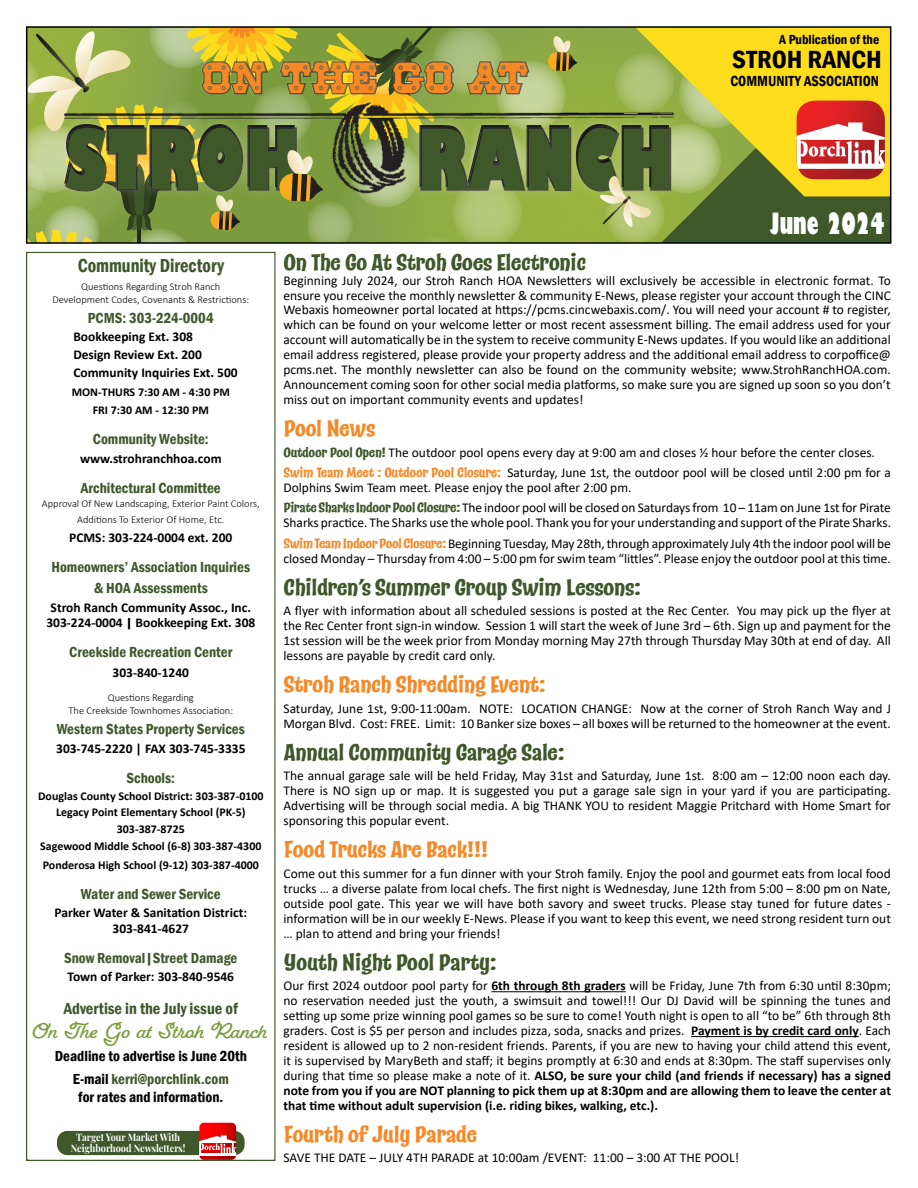
<style>
.page{position:relative;width:918px;height:1188px;background:#fff}
.page>*{position:absolute;margin:0;border:0;box-sizing:border-box;transform-origin:0 0}
.t1{font:800 condensed 81.3px "Gill Sans";letter-spacing:.02em;color:#3f5829}
.t2{font:43.5px "HWT Archimedes Hex";letter-spacing:.02em;color:#f68725}
.t3{font:800 condensed 28.5px "Gill Sans";color:#fff;scale:.87 1}
.t4{font:600 condensed 25.5px "Franklin Gothic";color:#000;scale:1.06 1}
.t5{font:700 22.5px "Catseye";letter-spacing:-.03em;color:#3f572a}
.t6{font:700 22.5px "Catseye";letter-spacing:-.03em;color:#f68826}
.t7{font:700 19.5px "Fairwater Script";color:#7b9c3d}
.t8{font:600 condensed 19.5px "Franklin Gothic";color:#3f572a;scale:.95 1}
.t9{font:600 condensed 16.5px "Franklin Gothic";color:#3f572a}
.t10{font:600 condensed 15px/21.6px "Franklin Gothic";color:#3f572a;text-align:center}
.t11{font:600 condensed 15px/23.4px "Franklin Gothic";color:#000;text-align:center}
.t12{font:600 condensed 15px "Franklin Gothic";color:#000;scale:.96 1}
.t13{font:13.5px/15px "Calibri";color:#000;text-align:justify}
.t14{font:700 13.5px/18.1px "Calibri";color:#000;text-align:center}
.t15{font:600 condensed 13.5px "Franklin Gothic";color:#000}
.t16{font:700 12px/16.6px "Calibri";color:#000;text-align:center}
.t17{font:300 10.5px/13.6px "Calibri";color:#000;text-align:center}
.t18{font:700 10.35px/11.2px "Playfair Display";color:#fff;text-align:center;scale:.89 1}
.s1{font-family:"Franklin Gothic";font-weight:600;font-stretch:condensed}
.s2{color:#3f572a}
.s3{font-family:"Catseye";font-weight:700;color:#3f572a}
.s4{font-family:"Catseye";font-weight:700;color:#f68826}
.s5{font-weight:700}
</style>
<div class="page">
<div style="left:57px;top:1131px;width:188px;height:24px;background:#3f572a;border-radius:10px"></div>
<svg style="left:199px;top:1123px;width:37px;height:37px"></svg>
<svg style="left:29px;top:29px;width:859px;height:212px"></svg>
<div style="left:26px;top:26px;width:865px;height:218px;border:2px solid #000"></div>
<hr style="left:491px;top:991px;width:135px;height:1px;background:#000">
<hr style="left:691px;top:1036px;width:168px;height:1px;background:#000">
<h2 class="t2" style="left:202px;top:59px;width:328px">ON THE GO AT</h2>
<h1 class="t1" style="left:66px;top:108px;width:235px">STROH</h1>
<h1 class="t1" style="left:418px;top:108px;width:257px">RANCH</h1>
<p class="t15" style="left:779px;top:30px;width:101px">A Publication of the</p>
<h3 class="t4" style="left:732px;top:42px;width:143px">STROH RANCH</h3>
<p class="t12" style="left:730px;top:71px;width:156px">COMMUNITY ASSOCIATION</p>
<h3 class="t3" style="left:770px;top:205px;width:134px">June 2024</h3>
<h3 class="t8" style="left:78px;top:253px;width:155px">Community Directory</h3>
<p class="t17" style="left:52px;top:279px;width:198px">Questions Regarding Stroh Ranch<br>Development Codes, Covenants &amp; Restrictions:</p>
<p class="t10" style="left:88px;top:307px;width:127px">PCMS: 303-224-0004</p>
<p class="t14" style="left:73px;top:327px;width:166px;text-align:left">Bookkeeping Ext. 308<br>Design Review Ext. 200<br>Community Inquiries Ext. 500</p>
<p class="t16" style="left:72px;top:382px;width:160px;line-height:18.1px">MON-THURS 7:30 AM - 4:30 PM<br>FRI 7:30 AM - 12:30 PM</p>
<p class="t10" style="left:93px;top:428px;width:117px">Community Website:</p>
<p class="t14" style="left:80px;top:449px;width:143px">www.strohranchhoa.com</p>
<p class="t10" style="left:81px;top:477px;width:141px">Architectural Committee</p>
<p class="t17" style="left:42px;top:495px;width:219px;line-height:15.9px">Approval Of New Landscaping, Exterior Paint Colors,<br>Additions To Exterior Of Home, Etc.</p>
<p class="t14" style="left:69px;top:528px;width:165px">PCMS: 303-224-0004 ext. 200</p>
<p class="t10" style="left:51px;top:556px;width:200px">Homeowners’ Association Inquiries &amp; HOA Assessments</p>
<p class="t14" style="left:46px;top:599px;width:210px;line-height:15.9px">Stroh Ranch Community Assoc., Inc.<br>303-224-0004 <span class="s1">|</span> Bookkeeping Ext. 308</p>
<p class="t10" style="left:69px;top:641px;width:165px">Creekside Recreation Center</p>
<p class="t14" style="left:113px;top:663px;width:78px">303-840-1240</p>
<p class="t17" style="left:69px;top:690px;width:166px">Questions Regarding<br>The Creekside Townhomes Association:</p>
<p class="t10" style="left:57px;top:718px;width:190px">Western States Property Services</p>
<p class="t14" style="left:56px;top:739px;width:191px">303-745-2220 | FAX 303-745-3335</p>
<p class="t10" style="left:127px;top:767px;width:50px">Schools:</p>
<p class="t16" style="left:38px;top:787px;width:227px">Douglas County School District: 303-387-0100<br>Legacy Point Elementary School (PK-5)<br>303-387-8725<br>Sagewood Middle School (6-8) 303-387-4300</p>
<p class="t16" style="left:43px;top:857px;width:218px">Ponderosa High School (9-12) 303-387-4000</p>
<p class="t10" style="left:81px;top:883px;width:141px">Water and Sewer Service</p>
<p class="t14" style="left:55px;top:905px;width:194px;line-height:15.9px">Parker Water &amp; Sanitation District:<br>303-841-4627</p>
<p class="t10" style="left:64px;top:947px;width:175px">Snow Removal|Street Damage</p>
<p class="t14" style="left:68px;top:967px;width:168px">Town of Parker: 303-840-9546</p>
<p class="t9" style="left:64px;top:998px;width:175px">Advertise in the July issue of</p>
<h3 class="t7" style="left:33px;top:1020px;width:237px">On The Go at Stroh Ranch</h3>
<p class="t11" style="left:55px;top:1044px;width:193px">Deadline to advertise is June 20th<br>E-mail <span class="s2">kerri@porchlink.com</span></p>
<p class="t11" style="left:78px;top:1086px;width:147px">for rates and information.</p>
<p class="t18" style="left:71px;top:1130px;width:130px">Target Your Market With<br>Neighborhood Newsletters!</p>
<h3 class="t5" style="left:284px;top:248px;width:304px">On The Go At Stroh Goes Electronic</h3>
<p class="t13" style="left:284px;top:272px;width:609px">Beginning July 2024, our Stroh Ranch HOA Newsletters will exclusively be accessible in electronic format. To ensure you receive the monthly newsletter &amp; community E-News, please register your account through the CINC Webaxis homeowner portal located at https://pcms.cincwebaxis.com/. You will need your account # to register, which can be found on your welcome letter or most recent assessment billing. The email address used for your account will automatically be in the system to receive community E-News updates. If you would like an additional email address registered, please provide your property address and the additional email address to corpoffice@ pcms.net. The monthly newsletter can also be found on the community website; www.StrohRanchHOA.com.<br>Announcement coming soon for other social media platforms, so make sure you are signed up soon so you don’t miss out on important community events and updates!</p>
<h3 class="t6" style="left:284px;top:414px;width:93px">Pool News</h3>
<p class="t13" style="left:284px;top:442px;width:609px;line-height:20.4px"><span class="s3">Outdoor Pool Open!</span> The outdoor pool opens every day at 9:00 am and closes ½ hour before the center closes.<br><span class="s4">Swim Team Meet : Outdoor Pool Closure:</span> Saturday, June 1st, the outdoor pool will be closed until 2:00 pm for a</p>
<p class="t13" style="left:284px;top:477px;width:609px;line-height:20.4px">Dolphins Swim Team meet. Please enjoy the pool after 2:00 pm.<br><span class="s3">Pirate Sharks Indoor Pool Closure:</span> The indoor pool will be closed on Saturdays from 10 – 11am on June 1st for Pirate</p>
<p class="t13" style="left:284px;top:512px;width:609px;line-height:20.4px">Sharks practice. The Sharks use the whole pool. Thank you for your understanding and support of the Pirate Sharks.<br><span class="s4">Swim Team Indoor Pool Closure:</span> Beginning Tuesday, May 28th, through approximately July 4th the indoor pool will be</p>
<p class="t13" style="left:284px;top:550px;width:609px">closed Monday – Thursday from 4:00 – 5:00 pm for swim team “littles”. Please enjoy the outdoor pool at this time.</p>
<h3 class="t5" style="left:284px;top:573px;width:359px">Children’s Summer Group Swim Lessons:</h3>
<p class="t13" style="left:284px;top:603px;width:609px">A flyer with information about all scheduled sessions is posted at the Rec Center. You may pick up the flyer at the Rec Center front sign-in window. Session 1 will start the week of June 3rd – 6th. Sign up and payment for the 1st session will be the week prior from Monday morning May 27th through Thursday May 30th at end of day. All lessons are payable by credit card only.</p>
<h3 class="t6" style="left:284px;top:670px;width:264px">Stroh Ranch Shredding Event:</h3>
<p class="t13" style="left:284px;top:700px;width:609px">Saturday, June 1st, 9:00-11:00am. NOTE: LOCATION CHANGE: Now at the corner of Stroh Ranch Way and J<br>Morgan Blvd. Cost: FREE. Limit: 10 Banker size boxes – all boxes will be returned to the homeowner at the event.</p>
<h3 class="t5" style="left:284px;top:738px;width:283px">Annual Community Garage Sale:</h3>
<p class="t13" style="left:284px;top:768px;width:609px">The annual garage sale will be held Friday, May 31st and Saturday, June 1st. 8:00 am – 12:00 noon each day.<br>There is NO sign up or map. It is suggested you put a garage sale sign in your yard if you are participating.<br>Advertising will be through social media. A big THANK YOU to resident Maggie Pritchard with Home Smart for sponsoring this popular event.</p>
<h3 class="t6" style="left:284px;top:835px;width:206px">Food Trucks Are Back!!!</h3>
<p class="t13" style="left:284px;top:866px;width:609px">Come out this summer for a fun dinner with your Stroh family. Enjoy the pool and gourmet eats from local food trucks … a diverse palate from local chefs. The first night is Wednesday, June 12th from 5:00 – 8:00 pm on Nate, outside pool gate. This year we will have both savory and sweet trucks. Please stay tuned for future dates - information will be in our weekly E-News. Please if you want to keep this event, we need strong resident turn out … plan to attend and bring your friends!</p>
<h3 class="t5" style="left:284px;top:948px;width:215px">Youth Night Pool Party:</h3>
<p class="t13" style="left:284px;top:978px;width:609px">Our first 2024 outdoor pool party for <span class="s5">6th through 8th graders</span> will be Friday, June 7th from 6:30 until 8:30pm; no reservation needed just the youth, a swimsuit and towel!!! Our DJ David will be spinning the tunes and setting up some prize winning pool games so be sure to come! Youth night is open to all “to be” 6th through 8th graders. Cost is $5 per person and includes pizza, soda, snacks and prizes. <span class="s5">Payment is by credit card only</span>. Each resident is allowed up to 2 non-resident friends. Parents, if you are new to having your child attend this event, it is supervised by MaryBeth and staff; it begins promptly at 6:30 and ends at 8:30pm. The staff supervises only during that time so please make a note of it. <span class="s5">ALSO, be sure your child (and friends if necessary) has a signed note from you if you are NOT planning to pick them up at 8:30pm and are allowing them to leave the center at that time without adult supervision (i.e. riding bikes, walking, etc.).</span></p>
<h3 class="t6" style="left:284px;top:1120px;width:195px">Fourth of July Parade</h3>
<p class="t13" style="left:284px;top:1150px;width:457px">SAVE THE DATE – JULY 4TH PARADE at 10:00am /EVENT: 11:00 – 3:00 AT THE POOL!</p>
</div>
